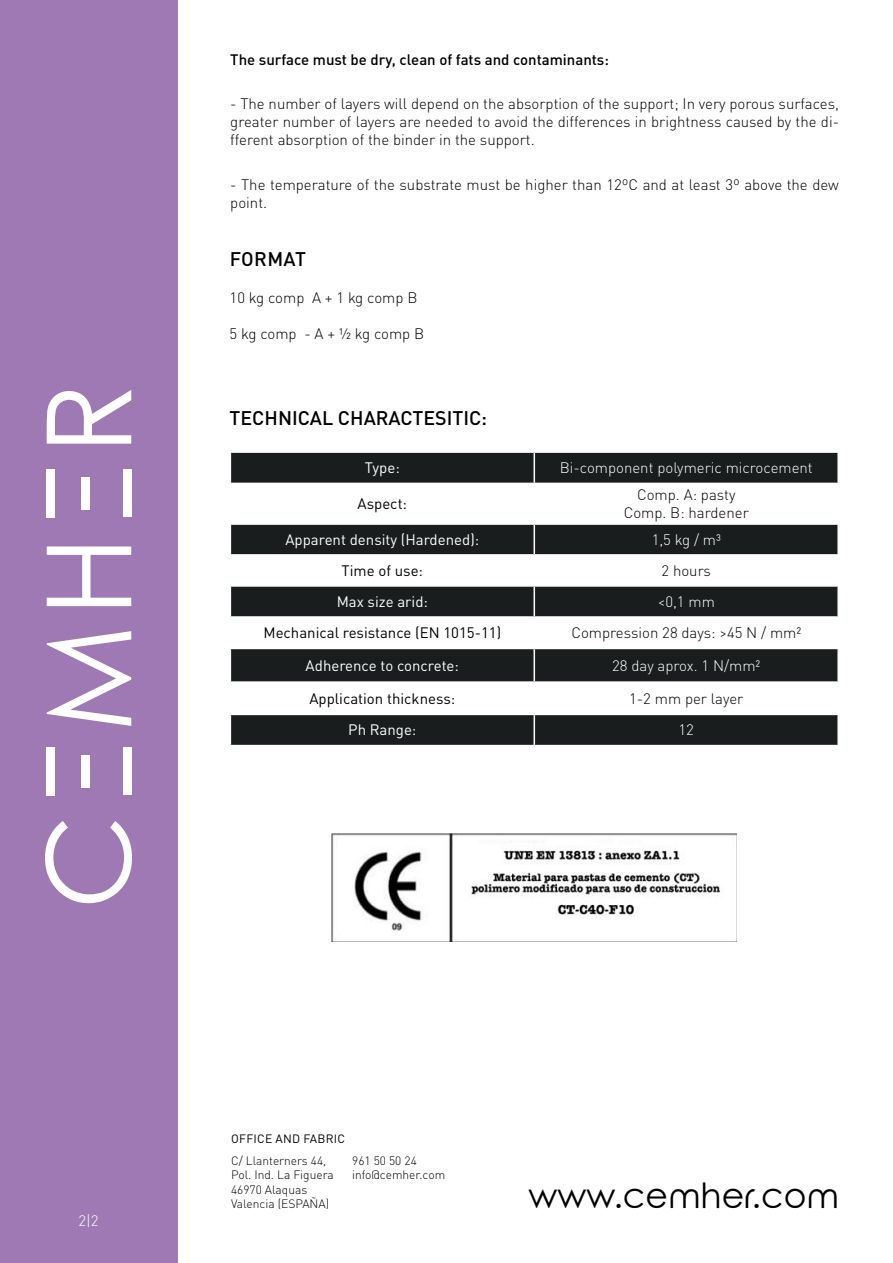
<style>
.page{position:relative;width:893px;height:1263px;background:#fff}
.page>*{position:absolute;margin:0;border:0;box-sizing:border-box;transform-origin:0 0}
.t1{font:34.5px "Rounded Elegance";color:#000}
.t2{font:500 19.5px "DIN Pro";color:#000}
.t3{font:300 15px/18px "DIN Pro";color:#000;text-align:center}
.t4{font:15px "DIN Pro";color:#fff}
.t5{font:15px "DIN Pro";color:#000}
.t6{font:300 15px "DIN Pro";color:#fff}
.t7{font:500 15px "DIN Pro";color:#000}
.t8{font:300 12px/14.4px "DIN Pro";color:#000}
.t9{font:12px "DIN Pro";letter-spacing:.02em;color:#000}
</style>
<div class="page">
<div style="left:0;top:0;width:177px;height:1263px;background:#9f79b4"></div>
<div style="left:123px;top:747px;width:8px;height:48px;background:#fff"></div>
<svg style="left:45px;top:821px;width:87px;height:82px"></svg>
<svg style="left:47px;top:631px;width:84px;height:95px"></svg>
<svg style="left:47px;top:546px;width:84px;height:60px"></svg>
<svg style="left:47px;top:390px;width:84px;height:54px"></svg>
<div style="left:47px;top:748px;width:8px;height:48px;background:#fff"></div>
<div style="left:81px;top:756px;width:9px;height:32px;background:#fff"></div>
<div style="left:81px;top:477px;width:9px;height:33px;background:#fff"></div>
<div style="left:47px;top:469px;width:8px;height:48px;background:#fff"></div>
<div style="left:123px;top:469px;width:8px;height:48px;background:#fff"></div>
<div style="left:231px;top:453px;width:606px;height:30px;background:#1a1d1d"></div>
<svg style="left:231px;top:525px;width:606px;height:220px;fill:#1a1d1d"></svg>
<svg style="left:231px;top:618px;width:606px;height:96px"></svg>
<hr style="left:534px;top:453px;width:1px;height:30px;background:#fff">
<svg style="left:534px;top:525px;width:1px;height:91px"></svg>
<hr style="left:534px;top:618px;width:1px;height:30px;background:#fff">
<hr style="left:534px;top:649px;width:1px;height:32px;background:#fff">
<hr style="left:534px;top:683px;width:1px;height:31px;background:#fff">
<hr style="left:534px;top:715px;width:1px;height:30px;background:#fff">
<hr style="left:230px;top:554px;width:304px;height:2px;background:#fff">
<hr style="left:534px;top:554px;width:305px;height:2px;background:#fff">
<hr style="left:230px;top:585px;width:304px;height:2px;background:#fff">
<hr style="left:534px;top:585px;width:305px;height:2px;background:#fff">
<hr style="left:230px;top:616px;width:304px;height:2px;background:#fff">
<hr style="left:534px;top:616px;width:305px;height:2px;background:#fff">
<hr style="left:230px;top:648px;width:304px;height:1px;background:#fff">
<hr style="left:534px;top:648px;width:305px;height:1px;background:#fff">
<hr style="left:230px;top:681px;width:304px;height:2px;background:#fff">
<hr style="left:534px;top:681px;width:305px;height:2px;background:#fff">
<hr style="left:230px;top:714px;width:304px;height:1px;background:#fff">
<hr style="left:534px;top:714px;width:305px;height:1px;background:#fff">
<img style="left:332px;top:833px;width:405px;height:108px">
<p class="t7" style="left:230px;top:47px;width:380px">The surface must be dry, clean of fats and contaminants:</p>
<p class="t3" style="left:230px;top:93px;width:610px;text-align:justify">- The number of layers will depend on the absorption of the support; In very porous surfaces, greater number of layers are needed to avoid the differences in brightness caused by the di&shy;fferent absorption of the binder in the support.</p>
<p class="t3" style="left:230px;top:174px;width:610px;text-align:left">- The temperature of the substrate must be higher than 12ºC and at least 3º above the dew point.</p>
<h2 class="t2" style="left:230px;top:243px;width:78px">FORMAT</h2>
<p class="t3" style="left:230px;top:287px;width:189px">10 kg comp A + 1 kg comp B</p>
<p class="t3" style="left:230px;top:323px;width:196px">5 kg comp - A + ½ kg comp B</p>
<h2 class="t2" style="left:230px;top:402px;width:259px">TECHNICAL CHARACTESITIC:</h2>
<p class="t4" style="left:365px;top:456px;width:36px">Type:</p>
<p class="t6" style="left:560px;top:456px;width:255px">Bi-component polymeric microcement</p>
<p class="t5" style="left:358px;top:492px;width:51px">Aspect:</p>
<p class="t3" style="left:624px;top:484px;width:127px">Comp. A: pasty<br>Comp. B: hardener</p>
<p class="t4" style="left:285px;top:528px;width:195px">Apparent density (Hardened):</p>
<p class="t6" style="left:652px;top:528px;width:71px">1,5 kg / m3</p>
<p class="t5" style="left:342px;top:558px;width:83px">Time of use:</p>
<p class="t3" style="left:661px;top:560px;width:51px">2 hours</p>
<p class="t4" style="left:337px;top:590px;width:93px">Max size arid:</p>
<p class="t6" style="left:658px;top:590px;width:59px">&lt;0,1 mm</p>
<p class="t5" style="left:263px;top:621px;width:239px">Mechanical resistance (EN 1015-11)</p>
<p class="t3" style="left:571px;top:622px;width:231px">Compression 28 days: &gt;45 N / mm2</p>
<p class="t4" style="left:306px;top:653px;width:155px">Adherence to concrete:</p>
<p class="t6" style="left:612px;top:654px;width:150px">28 day aprox. 1 N/mm²</p>
<p class="t5" style="left:309px;top:686px;width:147px">Application thickness:</p>
<p class="t3" style="left:629px;top:688px;width:116px">1-2 mm per layer</p>
<p class="t4" style="left:348px;top:718px;width:70px">Ph Range:</p>
<p class="t6" style="left:679px;top:718px;width:17px">12</p>
<p class="t6" style="left:78px;top:1209px;width:22px">2|2</p>
<p class="t9" style="left:231px;top:1130px;width:115px">OFFICE AND FABRIC</p>
<p class="t8" style="left:231px;top:1152px;width:104px">C/ Llanterners 44,<br>Pol. Ind. La Figuera<br>46970 Alaquas<br>Valencia (ESPAÑA)</p>
<p class="t8" style="left:352px;top:1152px;width:95px">961 50 50 24 info@cemher.com</p>
<h1 class="t1" style="left:529px;top:1175px;width:312px">www.cemher.com</h1>
</div>
